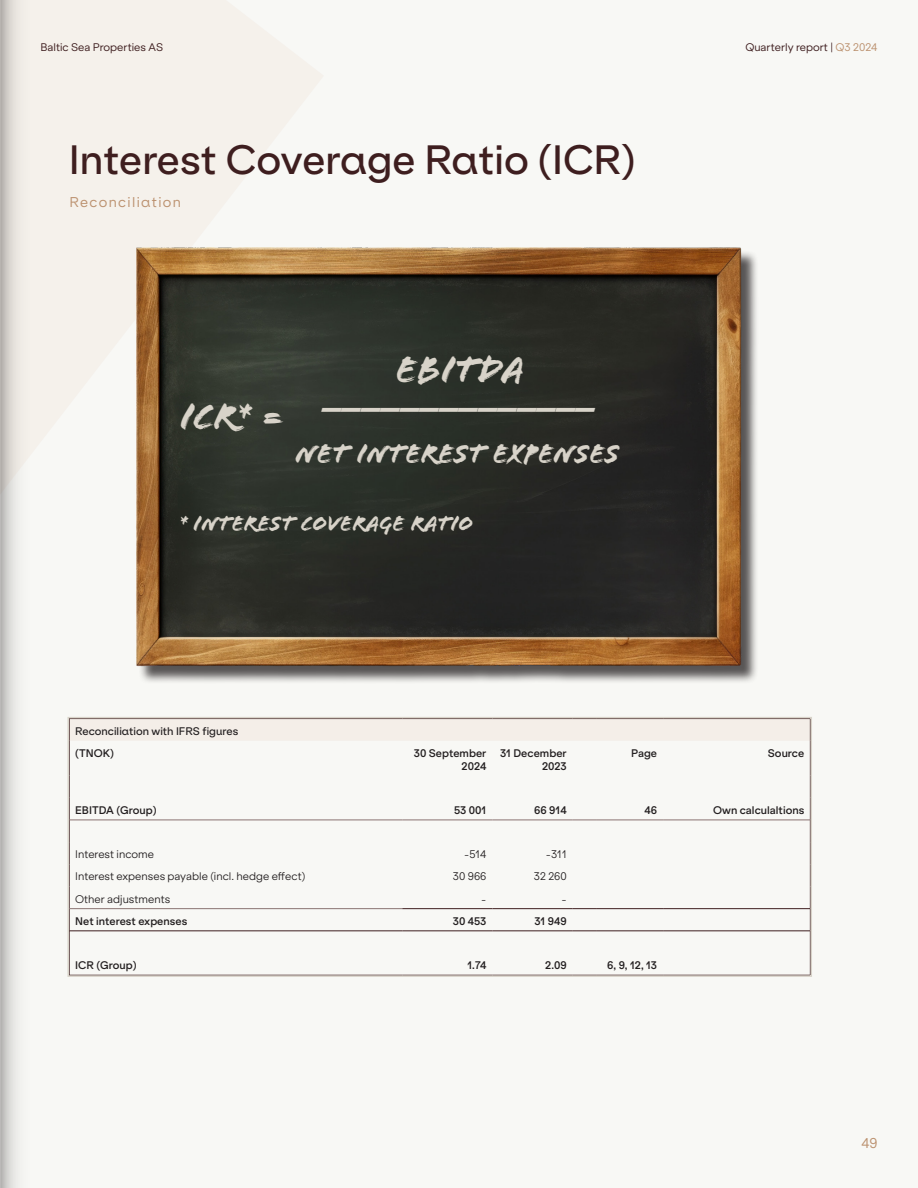
<style>
.page{position:relative;width:918px;height:1188px;background:#f8f8f5}
.page>*{position:absolute;margin:0;border:0;box-sizing:border-box;transform-origin:0 0}
.Headline{font:500 39px "Klarheit Kurrent";color:#3e1e1f}
.Headline-2{font:39px "Flood Std";color:#d8d3c9}
.Headline-3{font:28.5px "Flood Std";color:#d8d3c9}
.Headline-4{font:22.5px "Flood Std";color:#d8d3c9}
.Margin{font:13.5px "Klarheit Kurrent";letter-spacing:.1em;color:#bc9270}
.t1{font:13.5px "Klarheit Grotesk";color:#bc9270}
.t2{font:600 10.5px/12.6px "Klarheit Grotesk";color:#231f20;text-align:right}
.t3{font:300 10.5px "Klarheit Grotesk";color:#231f20}
.t4{font:10.5px "Klarheit Grotesk";color:#3e1e1f}
.t5{font:500 10.5px "Klarheit Kurrent";color:#231f20}
.s1{color:#bc9270}
</style>
<div class="page">
<hr style="left:0;top:0;width:1px;height:1188px;background:#231f20">
<svg style="left:1px;top:0;width:50px;height:1188px"></svg>
<img style="left:127px;top:220px;width:625px;height:473px">
<div style="left:71px;top:720px;width:738px;height:21px;background:#f4eee8"></div>
<hr style="left:69px;top:820px;width:333px;height:1px;background:#8a7371">
<hr style="left:402px;top:820px;width:90px;height:1px;background:#8a7371">
<hr style="left:492px;top:820px;width:81px;height:1px;background:#8a7371">
<svg style="left:573px;top:820px;width:23px;height:1px"></svg>
<hr style="left:596px;top:820px;width:67px;height:1px;background:#8a7371">
<hr style="left:663px;top:820px;width:147px;height:1px;background:#8a7371">
<hr style="left:69px;top:908px;width:333px;height:1px;background:#8a7371">
<hr style="left:402px;top:908px;width:90px;height:1px;background:#3e1e1f">
<hr style="left:492px;top:908px;width:81px;height:1px;background:#3e1e1f">
<svg style="left:573px;top:908px;width:23px;height:1px"></svg>
<hr style="left:596px;top:908px;width:67px;height:1px;background:#3e1e1f">
<hr style="left:663px;top:908px;width:148px;height:1px;background:#3e1e1f">
<hr style="left:69px;top:931px;width:333px;height:1px;background:#3e1e1f">
<hr style="left:402px;top:931px;width:90px;height:1px;background:#3e1e1f">
<hr style="left:492px;top:931px;width:81px;height:1px;background:#3e1e1f">
<svg style="left:573px;top:931px;width:23px;height:1px"></svg>
<hr style="left:596px;top:931px;width:67px;height:1px;background:#3e1e1f">
<hr style="left:663px;top:931px;width:148px;height:1px;background:#3e1e1f">
<div style="left:68px;top:717px;width:744px;height:260px;border:2px solid #d8d3c9"></div>
<p class="t4" style="left:40px;top:38px;width:124px">Baltic Sea Properties AS</p>
<p class="t4" style="left:745px;top:38px;width:134px">Quarterly report | <span class="s1">Q3 2024</span></p>
<p class="Headline" style="left:69px;top:128px;width:568px">Interest Coverage Ratio (ICR)</p>
<p class="Margin" style="left:70px;top:191px;width:113px">Reconciliation</p>
<p class="Headline-2" style="left:180px;top:394px;width:107px">ICR* =</p>
<p class="Headline-2" style="left:396px;top:347px;width:130px">EBITDA</p>
<p class="Headline-2" style="left:326px;top:371px;width:274px">______________</p>
<p class="Headline-3" style="left:296px;top:437px;width:326px">NET INTEREST EXPENSES</p>
<p class="Headline-4" style="left:180px;top:510px;width:295px">* INTEREST COVERAGE RATIO</p>
<p class="t5" style="left:75px;top:722px;width:165px">Reconciliation with IFRS figures</p>
<p class="t2" style="left:75px;top:746px;width:40px">(TNOK)</p>
<p class="t2" style="left:414px;top:746px;width:74px">30 September<br>2024</p>
<p class="t2" style="left:500px;top:746px;width:68px">31 December<br>2023</p>
<p class="t2" style="left:631px;top:746px;width:27px">Page</p>
<p class="t2" style="left:768px;top:746px;width:38px">Source</p>
<p class="t2" style="left:75px;top:803px;width:83px">EBITDA (Group)</p>
<p class="t2" style="left:454px;top:803px;width:34px">53 001</p>
<p class="t2" style="left:534px;top:803px;width:34px">66 914</p>
<p class="t2" style="left:645px;top:803px;width:14px">46</p>
<p class="t2" style="left:713px;top:803px;width:93px">Own calculaltions</p>
<p class="t3" style="left:75px;top:846px;width:80px">Interest income</p>
<p class="t3" style="left:464px;top:846px;width:24px">-514</p>
<p class="t3" style="left:546px;top:846px;width:22px">-311</p>
<p class="t3" style="left:75px;top:868px;width:232px">Interest expenses payable (incl. hedge effect)</p>
<p class="t3" style="left:453px;top:868px;width:35px">30 966</p>
<p class="t3" style="left:534px;top:868px;width:34px">32 260</p>
<p class="t3" style="left:75px;top:890px;width:97px">Other adjustments</p>
<p class="t3" style="left:481px;top:890px;width:7px">-</p>
<p class="t3" style="left:562px;top:890px;width:7px">-</p>
<p class="t2" style="left:75px;top:914px;width:114px">Net interest expenses</p>
<p class="t2" style="left:453px;top:914px;width:35px">30 453</p>
<p class="t2" style="left:534px;top:914px;width:34px">31 949</p>
<p class="t2" style="left:75px;top:958px;width:63px">ICR (Group)</p>
<p class="t2" style="left:467px;top:958px;width:21px">1.74</p>
<p class="t2" style="left:545px;top:958px;width:23px">2.09</p>
<p class="t2" style="left:607px;top:958px;width:51px">6, 9, 12, 13</p>
<p class="t1" style="left:861px;top:1132px;width:18px">49</p>
</div>
